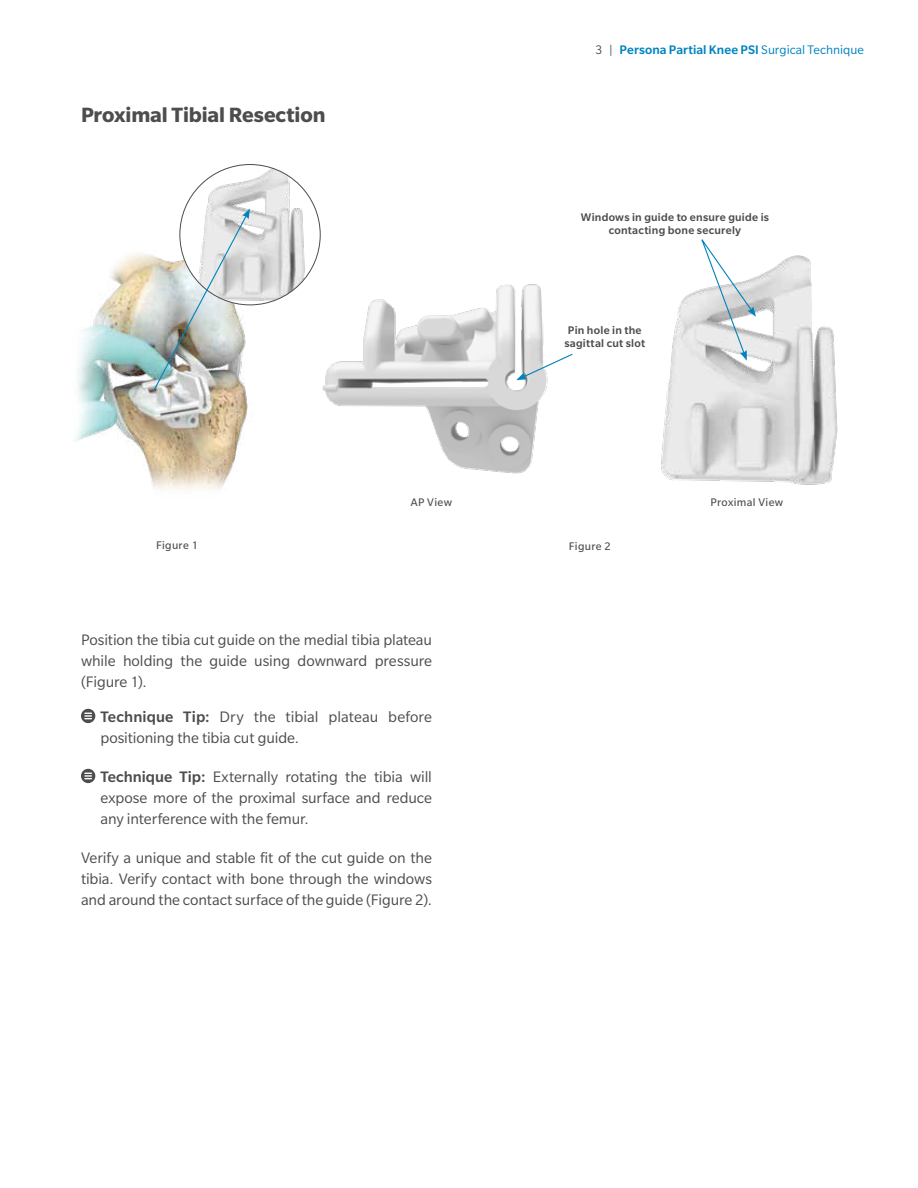
<style>
.page{position:relative;width:918px;height:1188px;background:#fff}
.page>*{position:absolute;margin:0;border:0;box-sizing:border-box;transform-origin:0 0}
.t1{font:700 22.5px "Slate Pro";letter-spacing:-.005em;color:#4d4d4f}
.t2{font:16.5px/21px "Slate Pro";letter-spacing:-.005em;color:#4d4d4f;text-align:justify}
.t3{font:500 13.5px "Slate Pro";letter-spacing:.005em;color:#0083bf}
.t4{font:500 12px/13.5px "Slate Pro";letter-spacing:.02em;color:#4d4d4f;text-align:center}
.t5{font:12px "Slate Pro";letter-spacing:.025em;color:#4d4d4f}
.s1{font-weight:500}
.s2{font-weight:400;color:#4d4d4f}
.s3{font-weight:400}
</style>
<div class="page">
<svg style="left:81px;top:709px;width:14px;height:14px"></svg>
<svg style="left:85px;top:713px;width:6px;height:6px"></svg>
<svg style="left:81px;top:769px;width:14px;height:14px"></svg>
<svg style="left:85px;top:773px;width:6px;height:6px"></svg>
<img style="left:74px;top:243px;width:247px;height:247px">
<img style="left:322px;top:284px;width:226px;height:190px">
<img style="left:661px;top:255px;width:177px;height:230px">
<svg style="left:698px;top:239px;width:58px;height:122px"></svg>
<svg style="left:516px;top:353px;width:57px;height:27px"></svg>
<img style="left:180px;top:165px;width:140px;height:140px;border-radius:70px">
<svg style="left:152px;top:209px;width:98px;height:184px"></svg>
<h1 class="t1" style="left:81px;top:102px;width:246px">Proximal Tibial Resection</h1>
<p class="t5" style="left:156px;top:539px;width:43px">Figure 1</p>
<p class="t5" style="left:411px;top:496px;width:43px">AP View</p>
<p class="t2" style="left:81px;top:629px;width:353px">Position the tibia cut guide on the medial tibia plateau while holding the guide using downward pressure (Figure 1).</p>
<p class="t2" style="left:101px;top:706px;width:333px"><span class="s1">Technique Tip:</span> Dry the tibial plateau before positioning the tibia cut guide.</p>
<p class="t2" style="left:101px;top:766px;width:333px"><span class="s1">Technique Tip:</span> Externally rotating the tibia will expose more of the proximal surface and reduce any interference with the femur.</p>
<p class="t2" style="left:81px;top:847px;width:353px">Verify a unique and stable fit of the cut guide on the tibia. Verify contact with bone through the windows and around the contact surface of the guide (Figure 2).</p>
<p class="t3" style="left:596px;top:42px;width:270px"><span class="s2">3 |</span> Persona Partial Knee PSI <span class="s3">Surgical Technique</span></p>
<p class="t4" style="left:581px;top:210px;width:190px">Windows in guide to ensure guide is contacting bone securely</p>
<p class="t4" style="left:564px;top:323px;width:82px;text-align:left">Pin hole in the sagittal cut slot</p>
<p class="t5" style="left:569px;top:540px;width:43px">Figure 2</p>
<p class="t5" style="left:710px;top:496px;width:74px">Proximal View</p>
</div>
